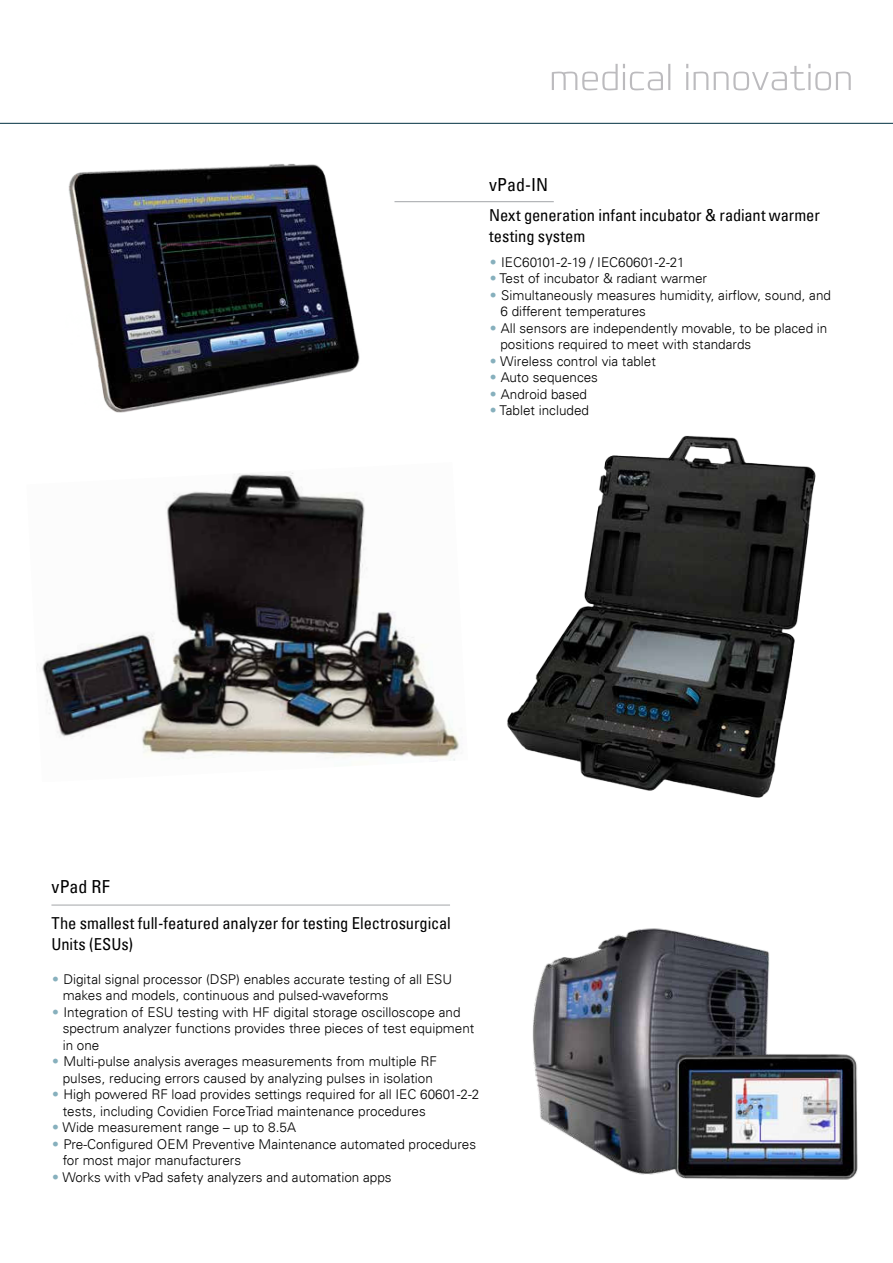
<style>
.page{position:relative;width:893px;height:1263px;background:#fff}
.page>*{position:absolute;margin:0;border:0;box-sizing:border-box;transform-origin:0 0}
.t1{font:condensed 18px "Univers LT";color:#000}
.t2{font:condensed 16.5px/21px "Univers LT";letter-spacing:-.005em;color:#000}
.t3{font:300 13.5px/16.5px "Univers LT";color:#000}
.s1{font-stretch:condensed;color:#87b0bd}
</style>
<div class="page">
<hr style="left:0;top:123px;width:893px;height:1px;background:#003040">
<svg style="left:552px;top:64px;width:299px;height:26px"></svg>
<hr style="left:394px;top:201px;width:160px;height:1px;background:#b1b3b6">
<img style="left:41px;top:473px;width:419px;height:288px">
<img style="left:68px;top:164px;width:292px;height:249px">
<hr style="left:51px;top:904px;width:399px;height:2px;background:#b1b3b6">
<img style="left:532px;top:928px;width:326px;height:252px">
<img style="left:507px;top:435px;width:309px;height:363px">
<h1 class="t1" style="left:489px;top:178px;width:61px">vPad-IN</h1>
<p class="t2" style="left:489px;top:206px;width:332px">Next generation infant incubator &amp; radiant warmer testing system</p>
<p class="t3" style="left:489px;top:255px;width:197px"><span class="s1">•</span> IEC60101-2-19 / IEC60601-2-21</p>
<p class="t3" style="left:489px;top:271px;width:219px"><span class="s1">•</span> Test of incubator &amp; radiant warmer</p>
<p class="t3" style="left:500px;top:288px;width:332px;text-indent:-11px"><span class="s1">•</span> Simultaneously measures humidity, airflow, sound, and<br>6 different temperatures</p>
<p class="t3" style="left:500px;top:321px;width:328px;text-indent:-11px"><span class="s1">•</span> All sensors are independently movable, to be placed in positions required to meet with standards</p>
<p class="t3" style="left:489px;top:354px;width:168px"><span class="s1">•</span> Wireless control via tablet</p>
<p class="t3" style="left:489px;top:370px;width:110px"><span class="s1">•</span> Auto sequences</p>
<p class="t3" style="left:489px;top:387px;width:99px"><span class="s1">•</span> Android based</p>
<p class="t3" style="left:489px;top:403px;width:101px"><span class="s1">•</span> Tablet included</p>
<h1 class="t1" style="left:51px;top:880px;width:60px">vPad RF</h1>
<p class="t2" style="left:51px;top:914px;width:401px">The smallest full-featured analyzer for testing Electrosurgical<br>Units (ESUs)</p>
<p class="t3" style="left:63px;top:972px;width:391px;text-indent:-11px"><span class="s1">•</span> Digital signal processor (DSP) enables accurate testing of all ESU makes and models, continuous and pulsed-waveforms</p>
<p class="t3" style="left:63px;top:1005px;width:413px;text-indent:-11px"><span class="s1">•</span> Integration of ESU testing with HF digital storage oscilloscope and spectrum analyzer functions provides three pieces of test equipment in one</p>
<p class="t3" style="left:51px;top:1054px;width:387px;text-align:center"><span class="s1">•</span> Multi-pulse analysis averages measurements from multiple RF pulses, reducing errors caused by analyzing pulses in isolation</p>
<p class="t3" style="left:63px;top:1087px;width:418px;text-indent:-11px"><span class="s1">•</span> High powered RF load provides settings required for all IEC 60601-2-2 tests, including Covidien ForceTriad maintenance procedures</p>
<p class="t3" style="left:51px;top:1120px;width:246px"><span class="s1">•</span> Wide measurement range – up to 8.5A</p>
<p class="t3" style="left:63px;top:1137px;width:415px;text-indent:-11px"><span class="s1">•</span> Pre-Configured OEM Preventive Maintenance automated procedures for most major manufacturers</p>
<p class="t3" style="left:51px;top:1170px;width:342px"><span class="s1">•</span> Works with vPad safety analyzers and automation apps</p>
</div>
